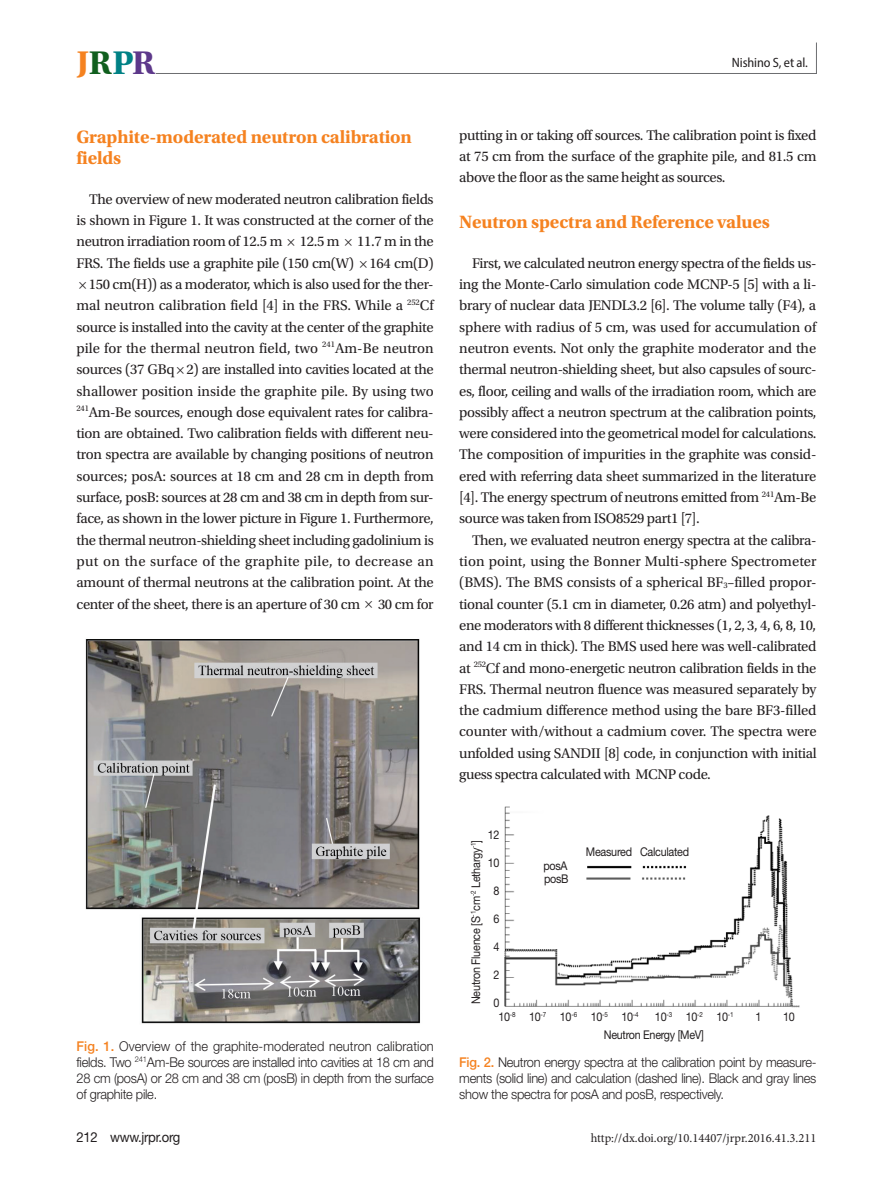
<style>
.page{position:relative;width:893px;height:1191px;background:#fff}
.page>*{position:absolute;margin:0;border:0;box-sizing:border-box;transform-origin:0 0}
.t1{font:700 34.5px "Utopia Std";color:#f58220}
.본문_대제목{font:700 18.75px/21.3px "Utopia Std";letter-spacing:-.01em;color:#f58220}
.본문{font:14.7px/21.3px "Utopia Std";letter-spacing:-.025em;color:#231f20;text-align:justify}
.t2{font:13.8px "Helvetica Neue LT Std";letter-spacing:-.025em;color:#231f20;scale:.95 1}
.표_제목__그림_설명{font:300 13.5px/16.2px "Helvetica Neue LT Std";letter-spacing:-.02em;color:#231f20;text-align:justify;scale:.95 1}
.t3{font:semi-condensed 13.5px "Myriad Pro";letter-spacing:-.01em;color:#231f20}
.t4{font:12.6px "Minion Pro";color:#231f20}
.그림_지문_8pt{font:12px "Helvetica Neue LT Std";letter-spacing:-.025em;color:#231f20;scale:.9 1}
.s1{color:#105f1e}
.s2{color:#008185}
.s3{color:#5d388a}
.s4{font-family:"Minion Pro"}
.s5{font-weight:500;color:#f58220}
.s6{font-size:8.55px}
</style>
<div class="page">
<svg style="left:155px;top:42px;width:662px;height:32px"></svg>
<img style="left:85px;top:639px;width:335px;height:385px">
<img style="left:504px;top:806px;width:296px;height:202px">
<h1 class="t1" style="left:77px;top:43px;width:80px">J<span class="s1">R</span><span class="s2">P</span><span class="s3">R</span></h1>
<p class="본문_대제목" style="left:77px;top:127px;width:337px">Graphite-moderated neutron calibration fields</p>
<p class="본문" style="left:77px;top:189px;width:359px;text-indent:13px">The overview of new moderated neutron calibration fields is shown in Figure 1. It was constructed at the corner of the neutron irradiation room of 12.5 m <span class="s4">×</span> 12.5 m <span class="s4">×</span> 11.7 m in the FRS. The fields use a graphite pile (150 cm(W) <span class="s4">×</span>164 cm(D) <span class="s4">×</span>150 cm(H)) as a moderator, which is also used for the ther&shy;mal neutron calibration field [4] in the FRS. While a <sup>252</sup>Cf source is installed into the cavity at the center of the graphite pile for the thermal neutron field, two <sup>241</sup>Am-Be neutron sources (37 GBq<span class="s4">×</span>2) are installed into cavities located at the shallower position inside the graphite pile. By using two <sup>241</sup>Am-Be sources, enough dose equivalent rates for calibra&shy;tion are obtained. Two calibration fields with different neu&shy;tron spectra are available by changing positions of neutron sources; posA: sources at 18 cm and 28 cm in depth from surface, posB: sources at 28 cm and 38 cm in depth from sur&shy;face, as shown in the lower picture in Figure 1. Furthermore, the thermal neutron-shielding sheet including gadolinium is put on the surface of the graphite pile, to decrease an amount of thermal neutrons at the calibration point. At the center of the sheet, there is an aperture of 30 cm <span class="s4">×</span> 30 cm for</p>
<p class="표_제목__그림_설명" style="left:77px;top:1037px;width:378px"><span class="s5">Fig. 1.</span> Overview of the graphite-moderated neutron calibration fields. Two <sup>241</sup>Am-Be sources are installed into cavities at 18 cm and 28 cm (posA) or 28 cm and 38 cm (posB) in depth from the surface of graphite pile.</p>
<p class="t2" style="left:77px;top:1128px;width:111px">212 www.jrpr.org</p>
<p class="t3" style="left:732px;top:54px;width:78px">Nishino S, et al.</p>
<p class="본문" style="left:459px;top:125px;width:359px">putting in or taking off sources. The calibration point is fixed at 75 cm from the surface of the graphite pile, and 81.5 cm above the floor as the same height as sources.</p>
<p class="본문_대제목" style="left:459px;top:212px;width:312px">Neutron spectra and Reference values</p>
<p class="본문" style="left:459px;top:252px;width:359px;text-indent:13px">First, we calculated neutron energy spectra of the fields us&shy;ing the Monte-Carlo simulation code MCNP-5 [5] with a li&shy;brary of nuclear data JENDL3.2 [6]. The volume tally (F4), a sphere with radius of 5 cm, was used for accumulation of neutron events. Not only the graphite moderator and the thermal neutron-shielding sheet, but also capsules of sourc&shy;es, floor, ceiling and walls of the irradiation room, which are possibly affect a neutron spectrum at the calibration points, were considered into the geometrical model for calculations.<br>The composition of impurities in the graphite was consid&shy;ered with referring data sheet summarized in the literature [4]. The energy spectrum of neutrons emitted from <sup>241</sup>Am-Be source was taken from ISO8529 part1 [7].</p>
<p class="본문" style="left:459px;top:529px;width:359px;text-indent:13px">Then, we evaluated neutron energy spectra at the calibra&shy;tion point, using the Bonner Multi-sphere Spectrometer (BMS). The BMS consists of a spherical BF<span class="s6">3</span>–filled propor&shy;tional counter (5.1 cm in diameter, 0.26 atm) and polyethyl&shy;ene moderators with 8 different thicknesses (1, 2, 3, 4, 6, 8, 10, and 14 cm in thick). The BMS used here was well-calibrated at <sup>252</sup>Cf and mono-energetic neutron calibration fields in the FRS. Thermal neutron fluence was measured separately by the cadmium difference method using the bare BF3-filled counter with/without a cadmium cover. The spectra were unfolded using SANDII [8] code, in conjunction with initial guess spectra calculated with MCNP code.</p>
<p class="그림_지문_8pt" style="left:488px;top:828px;width:15px">12</p>
<p class="그림_지문_8pt" style="left:488px;top:856px;width:15px">10</p>
<p class="그림_지문_8pt" style="left:494px;top:884px;width:8px">8</p>
<p class="그림_지문_8pt" style="left:494px;top:912px;width:8px">6</p>
<p class="그림_지문_8pt" style="left:494px;top:940px;width:8px">4</p>
<p class="그림_지문_8pt" style="left:494px;top:968px;width:8px">2</p>
<p class="그림_지문_8pt" style="left:494px;top:996px;width:8px">0</p>
<p class="그림_지문_8pt" style="left:469px;top:1004px;width:184px;rotate:-90deg">Neutron Fluence [S<sup>-1</sup>cm<sup>-2</sup> Lethargy<sup>-1</sup>]</p>
<p class="그림_지문_8pt" style="left:543px;top:858px;width:28px">posA</p>
<p class="그림_지문_8pt" style="left:544px;top:871px;width:29px">posB</p>
<p class="그림_지문_8pt" style="left:586px;top:844px;width:116px">Measured Calculated</p>
<p class="그림_지문_8pt" style="left:498px;top:1009px;width:157px">10<sup>-8</sup> 10<sup>-7</sup> 10<sup>-6</sup> 10<sup>-5</sup> 10<sup>-4</sup></p>
<p class="그림_지문_8pt" style="left:655px;top:1009px;width:89px">10<sup>-3</sup> 10<sup>-2</sup> 10<sup>-1</sup></p>
<p class="그림_지문_8pt" style="left:755px;top:1009px;width:8px">1</p>
<p class="그림_지문_8pt" style="left:783px;top:1009px;width:15px">10</p>
<p class="그림_지문_8pt" style="left:604px;top:1028px;width:113px">Neutron Energy [MeV]</p>
<p class="표_제목__그림_설명" style="left:459px;top:1053px;width:378px"><span class="s5">Fig. 2.</span> Neutron energy spectra at the calibration point by measure&shy;ments (solid line) and calculation (dashed line). Black and gray lines show the spectra for posA and posB, respectively.</p>
<p class="t4" style="left:591px;top:1129px;width:227px">http://dx.doi.org/10.14407/jrpr.2016.41.3.211</p>
</div>
